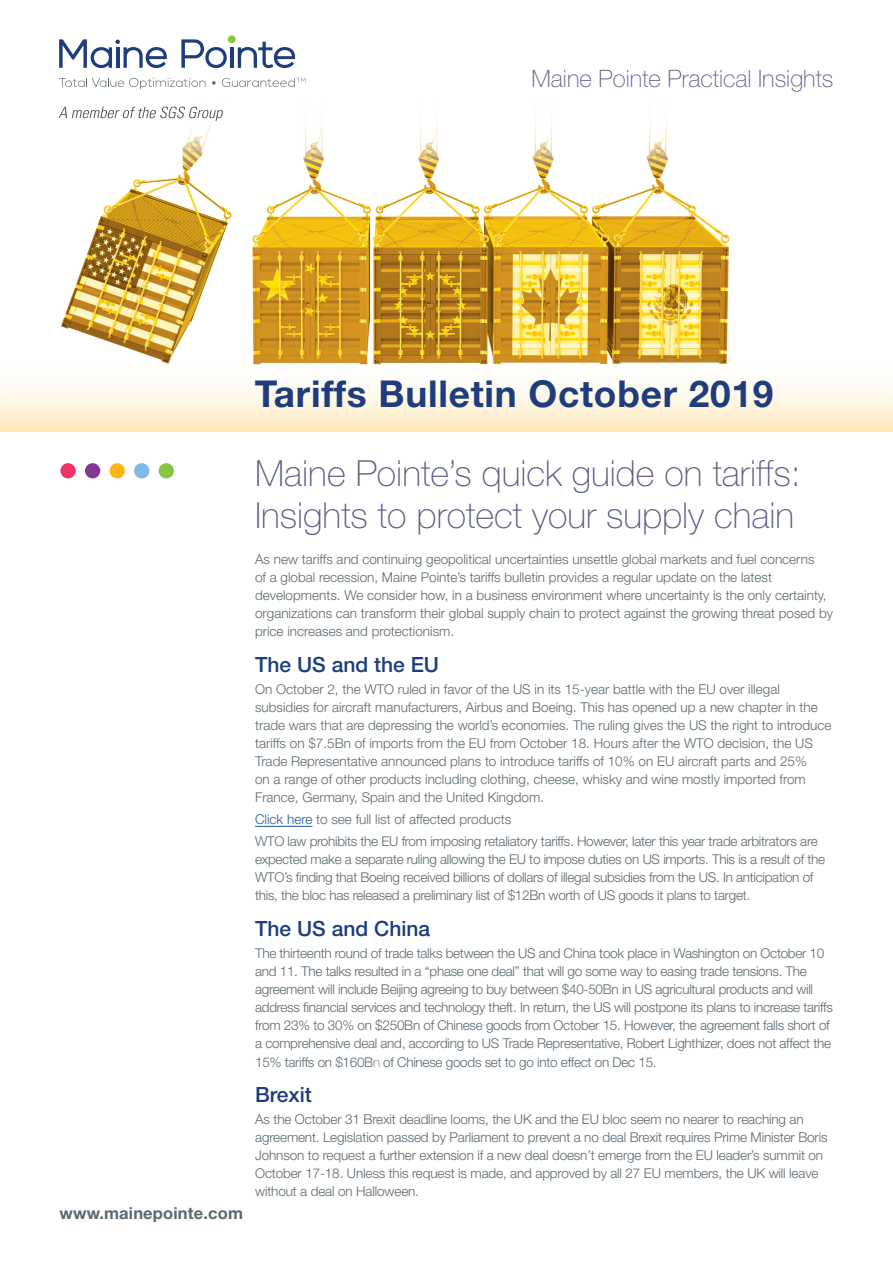
<style>
.page{position:relative;width:893px;height:1263px;background:#fff}
.page>*{position:absolute;margin:0;border:0;box-sizing:border-box;transform-origin:0 0}
.t1{font:700 37.05px "Helvetica Neue LT Std";letter-spacing:.02em;color:#1f3d7c}
.t2{font:100 36px/42px "Helvetica Neue LT Std";color:#5a5d87}
.t3{font:100 24px "Helvetica Neue LT Std";color:#5a5d87}
.t4{font:500 21px "Helvetica Neue LT Std";color:#1f3d7c}
.t5{font:700 16.5px "Helvetica Neue LT Std";letter-spacing:.01em;color:#5b6870}
.t6{font:300 13.5px/18px "Helvetica Neue LT Std";letter-spacing:-.01em;color:#5b6870}
.s1{color:#215e9e}
.s2{font-family:"Helvetica Neue";font-weight:100}
</style>
<div class="page">
<img style="left:60px;top:106px;width:670px;height:252px">
<hr style="left:255px;top:826px;width:57px;height:1px;background:#215e9e">
<div style="left:60px;top:463px;width:16px;height:15px;background:#ee3365;border-radius:50%"></div>
<div style="left:85px;top:463px;width:15px;height:15px;background:#813795;border-radius:50%"></div>
<div style="left:110px;top:463px;width:15px;height:15px;background:#fcb515;border-radius:50%"></div>
<div style="left:134px;top:463px;width:15px;height:15px;background:#7ebbe6;border-radius:50%"></div>
<div style="left:159px;top:463px;width:15px;height:15px;background:#88c540;border-radius:50%"></div>
<svg style="left:0;top:358px;width:893px;height:74px"></svg>
<svg style="left:59px;top:39px;width:108px;height:29px"></svg>
<svg style="left:181px;top:39px;width:46px;height:29px"></svg>
<hr style="left:230px;top:47px;width:3px;height:21px;background:#1f3d7c">
<svg style="left:238px;top:42px;width:57px;height:26px"></svg>
<svg style="left:212px;top:81px;width:4px;height:4px"></svg>
<div style="left:228px;top:36px;width:8px;height:7px;background:#88c540;border-radius:50%"></div>
<svg style="left:59px;top:78px;width:146px;height:12px"></svg>
<svg style="left:222px;top:78px;width:83px;height:9px"></svg>
<svg style="left:58px;top:107px;width:165px;height:14px"></svg>
<h3 class="t3" style="left:532px;top:65px;width:303px">Maine Pointe Practical Insights</h3>
<h1 class="t1" style="left:255px;top:371px;width:520px">Tariffs Bulletin October 2019</h1>
<p class="t5" style="left:60px;top:1203px;width:185px">www.mainepointe.com</p>
<h2 class="t2" style="left:255px;top:452px;width:547px">Maine Pointe’s quick guide on tariffs:<br>Insights to protect your supply chain</h2>
<p class="t6" style="left:255px;top:550px;width:579px">As new tariffs and continuing geopolitical uncertainties unsettle global markets and fuel concerns<br>of a global recession, Maine Pointe’s tariffs bulletin provides a regular update on the latest developments. We consider how, in a business environment where uncertainty is the only certainty, organizations can transform their global supply chain to protect against the growing threat posed by price increases and protectionism.</p>
<h3 class="t4" style="left:255px;top:652px;width:185px">The US and the EU</h3>
<p class="t6" style="left:255px;top:680px;width:578px">On October 2, the WTO ruled in favor of the US in its 15-year battle with the EU over illegal subsidies for aircraft manufacturers, Airbus and Boeing. This has opened up a new chapter in the trade wars that are depressing the world’s economies. The ruling gives the US the right to introduce tariffs on $7.5Bn of imports from the EU from October 18. Hours after the WTO decision, the US Trade Representative announced plans to introduce tariffs of 10% on EU aircraft parts and 25%<br>on a range of other products including clothing, cheese, whisky and wine mostly imported from France, Germany, Spain and the United Kingdom.</p>
<p class="t6" style="left:255px;top:808px;width:564px;line-height:22.2px"><span class="s1">Click here</span> to see full list of affected products<br>WTO law prohibits the EU from imposing retaliatory tariffs. However, later this year trade arbitrators are</p>
<p class="t6" style="left:255px;top:850px;width:572px">expected make a separate ruling allowing the EU to impose duties on US imports. This is a result of the<br>WTO’s finding that Boeing received billions of dollars of illegal subsidies from the US. In anticipation of this, the bloc has released a preliminary list of $12Bn worth of US goods it plans to target.</p>
<h3 class="t4" style="left:255px;top:916px;width:177px">The US and China</h3>
<p class="t6" style="left:255px;top:944px;width:579px">The thirteenth round of trade talks between the US and China took place in Washington on October 10 and 11. The talks resulted in a “phase one deal” that will go some way to easing trade tensions. The agreement will include Beijing agreeing to buy between $40-50Bn in US agricultural products and will address financial services and technology theft. In return, the US will postpone its plans to increase tariffs from 23% to 30% on $250Bn of Chinese goods from October 15. However, the agreement falls short of a comprehensive deal and, according to US Trade Representative, Robert Lighthizer, does not affect the 15% tariffs on $160B<span class="s2">n</span> of Chinese goods set to go into effect on Dec 15.</p>
<h3 class="t4" style="left:255px;top:1082px;width:58px">Brexit</h3>
<p class="t6" style="left:255px;top:1110px;width:574px">As the October 31 Brexit deadline looms, the UK and the EU bloc seem no nearer to reaching an agreement. Legislation passed by Parliament to prevent a no deal Brexit requires Prime Minister Boris Johnson to request a further extension if a new deal doesn’t emerge from the EU leader’s summit on October 17-18. Unless this request is made, and approved by all 27 EU members, the UK will leave without a deal on Halloween.</p>
</div>
